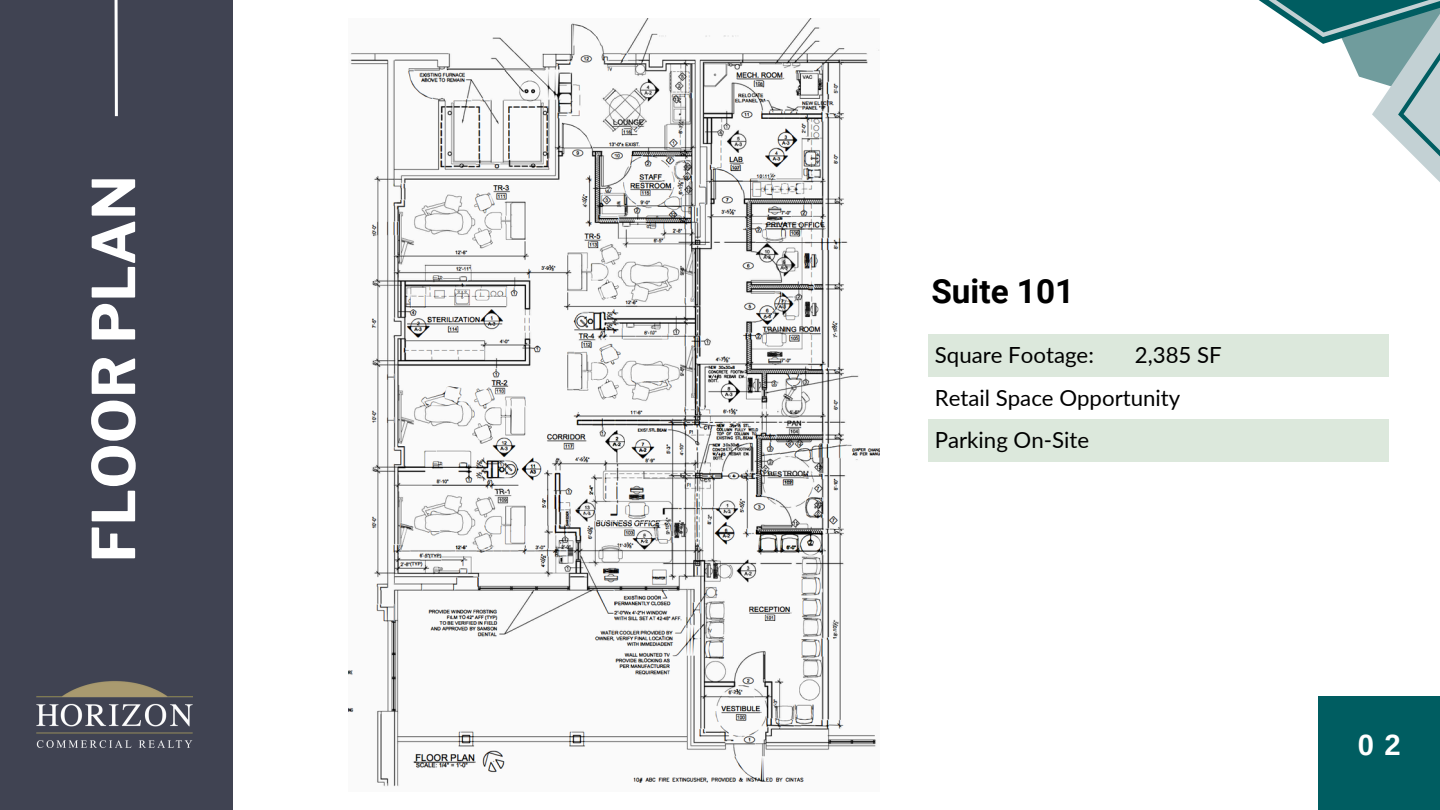
<style>
.page{position:relative;width:1440px;height:810px;background:#fff}
.page>*{position:absolute;margin:0;border:0;box-sizing:border-box;transform-origin:0 0}
.t1{font:700 58.6px "Libre Franklin";color:#fff}
.t2{font:700 33.3px "Roboto";color:#000}
.t3{font:700 29.2px "Arimo";color:#fff}
.t4{font:22.2px "Lato";color:#000}
</style>
<div class="page">
<div style="left:0;top:0;width:233px;height:810px;background:#404352"></div>
<svg style="left:114px;top:0;width:4px;height:117px"></svg>
<div style="left:1318px;top:696px;width:122px;height:114px;background:#005d61"></div>
<svg style="left:1259px;top:0;width:181px;height:182px"></svg>
<img style="left:37px;top:681px;width:156px;height:67px">
<img style="left:349px;top:19px;width:531px;height:768px">
<div style="left:929px;top:334px;width:460px;height:43px;background:#dce8dc"></div>
<div style="left:929px;top:419px;width:460px;height:42px;background:#dce8dc"></div>
<p class="t1" style="left:79px;top:562px;width:389px;rotate:-90deg">FLOOR PLAN</p>
<p class="t2" style="left:931px;top:273px;width:144px">Suite 101</p>
<h2 class="t4" style="left:935px;top:341px;width:161px">Square Footage:</h2>
<p class="t4" style="left:935px;top:384px;width:247px">Retail Space Opportunity</p>
<h3 class="t4" style="left:935px;top:426px;width:156px">Parking On-Site</h3>
<p class="t4" style="left:1135px;top:341px;width:88px">2,385 SF</p>
<p class="t3" style="left:1358px;top:729px;width:44px">0 2</p>
</div>
